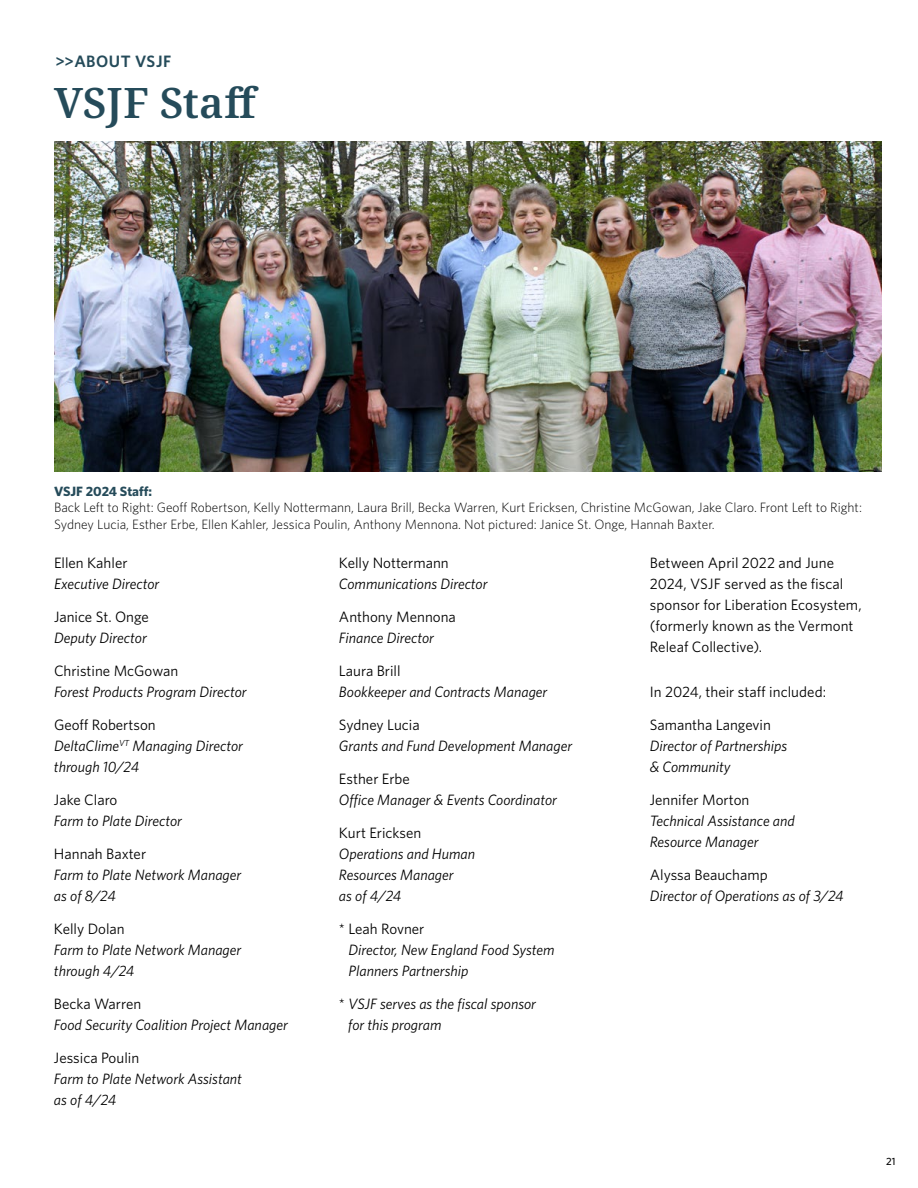
<style>
.page{position:relative;width:918px;height:1188px;background:#fff}
.page>*{position:absolute;margin:0;border:0;box-sizing:border-box;transform-origin:0 0}
.t1{font:42px "Noto Serif";letter-spacing:.005em;color:#254b5a}
.t2{font:600 16.5px "Whitney";letter-spacing:.03em;color:#254b5a}
.t3{font:italic 15px/21px "Whitney";color:#000}
.t4{font:15px/21px "Whitney";color:#000}
.t5{font:300 13.5px/16.5px "Whitney";color:#000}
.t6{font:700 13.5px "Whitney";color:#254b5a}
.t7{font:500 10.5px "Whitney";color:#000}
.s1{font-style:normal}
</style>
<div class="page">
<img style="left:54px;top:142px;width:828px;height:330px">
<p class="t2" style="left:55px;top:50px;width:117px">&gt;&gt;ABOUT VSJF</p>
<h1 class="t1" style="left:54px;top:74px;width:206px">VSJF Staff</h1>
<p class="t6" style="left:54px;top:482px;width:100px">VSJF 2024 Staff:</p>
<p class="t5" style="left:54px;top:499px;width:809px">Back Left to Right: Geoff Robertson, Kelly Nottermann, Laura Brill, Becka Warren, Kurt Ericksen, Christine McGowan, Jake Claro. Front Left to Right:<br>Sydney Lucia, Esther Erbe, Ellen Kahler, Jessica Poulin, Anthony Mennona. Not pictured: Janice St. Onge, Hannah Baxter.</p>
<p class="t4" style="left:54px;top:552px;width:75px">Ellen Kahler</p>
<p class="t3" style="left:54px;top:573px;width:107px">Executive Director</p>
<p class="t4" style="left:54px;top:606px;width:96px">Janice St. Onge</p>
<p class="t3" style="left:54px;top:627px;width:94px">Deputy Director</p>
<p class="t4" style="left:54px;top:660px;width:126px">Christine McGowan</p>
<p class="t3" style="left:54px;top:681px;width:194px">Forest Products Program Director</p>
<p class="t3" style="left:54px;top:714px;width:191px"><span class="s1">Geoff Robertson<br></span>DeltaClime<sup>VT</sup> Managing Director through 10/24</p>
<p class="t4" style="left:54px;top:789px;width:65px">Jake Claro</p>
<p class="t3" style="left:54px;top:810px;width:130px">Farm to Plate Director</p>
<p class="t4" style="left:54px;top:843px;width:94px">Hannah Baxter</p>
<p class="t3" style="left:54px;top:864px;width:189px">Farm to Plate Network Manager as of 8/24</p>
<p class="t4" style="left:54px;top:918px;width:72px">Kelly Dolan</p>
<p class="t3" style="left:54px;top:939px;width:189px">Farm to Plate Network Manager through 4/24</p>
<p class="t4" style="left:54px;top:993px;width:89px">Becka Warren</p>
<p class="t3" style="left:54px;top:1014px;width:235px">Food Security Coalition Project Manager</p>
<p class="t4" style="left:54px;top:1047px;width:87px">Jessica Poulin</p>
<p class="t3" style="left:54px;top:1068px;width:190px">Farm to Plate Network Assistant as of 4/24</p>
<p class="t4" style="left:339px;top:552px;width:111px">Kelly Nottermann</p>
<p class="t3" style="left:339px;top:573px;width:150px">Communications Director</p>
<p class="t4" style="left:339px;top:606px;width:118px">Anthony Mennona</p>
<p class="t3" style="left:339px;top:627px;width:96px">Finance Director</p>
<p class="t4" style="left:339px;top:660px;width:63px">Laura Brill</p>
<p class="t3" style="left:339px;top:681px;width:210px">Bookkeeper and Contracts Manager</p>
<p class="t4" style="left:339px;top:714px;width:82px">Sydney Lucia</p>
<p class="t3" style="left:339px;top:735px;width:235px">Grants and Fund Development Manager</p>
<p class="t4" style="left:339px;top:768px;width:72px">Esther Erbe</p>
<p class="t3" style="left:339px;top:789px;width:220px">Office Manager &amp; Events Coordinator</p>
<p class="t4" style="left:339px;top:822px;width:84px">Kurt Ericksen</p>
<p class="t3" style="left:339px;top:843px;width:138px">Operations and Human<br>Resources Manager<br>as of 4/24</p>
<p class="t4" style="left:339px;top:918px;width:87px">* Leah Rovner</p>
<p class="t3" style="left:348px;top:939px;width:208px">Director, New England Food System<br>Planners Partnership</p>
<p class="t3" style="left:348px;top:993px;width:189px;text-indent:-9px"><span class="s1">*</span> VSJF serves as the fiscal sponsor for this program</p>
<p class="t4" style="left:650px;top:552px;width:213px">Between April 2022 and June<br>2024, VSJF served as the fiscal sponsor for Liberation Ecosystem, (formerly known as the Vermont<br>Releaf Collective).</p>
<p class="t4" style="left:650px;top:681px;width:178px">In 2024, their staff included:</p>
<p class="t4" style="left:650px;top:714px;width:123px">Samantha Langevin</p>
<p class="t3" style="left:650px;top:735px;width:139px">Director of Partnerships &amp; Community</p>
<p class="t4" style="left:650px;top:789px;width:101px">Jennifer Morton</p>
<p class="t3" style="left:650px;top:810px;width:147px">Technical Assistance and<br>Resource Manager</p>
<p class="t4" style="left:650px;top:864px;width:119px">Alyssa Beauchamp</p>
<p class="t3" style="left:650px;top:885px;width:195px">Director of Operations as of 3/24</p>
<p class="t7" style="left:886px;top:1155px;width:11px">21</p>
</div>
